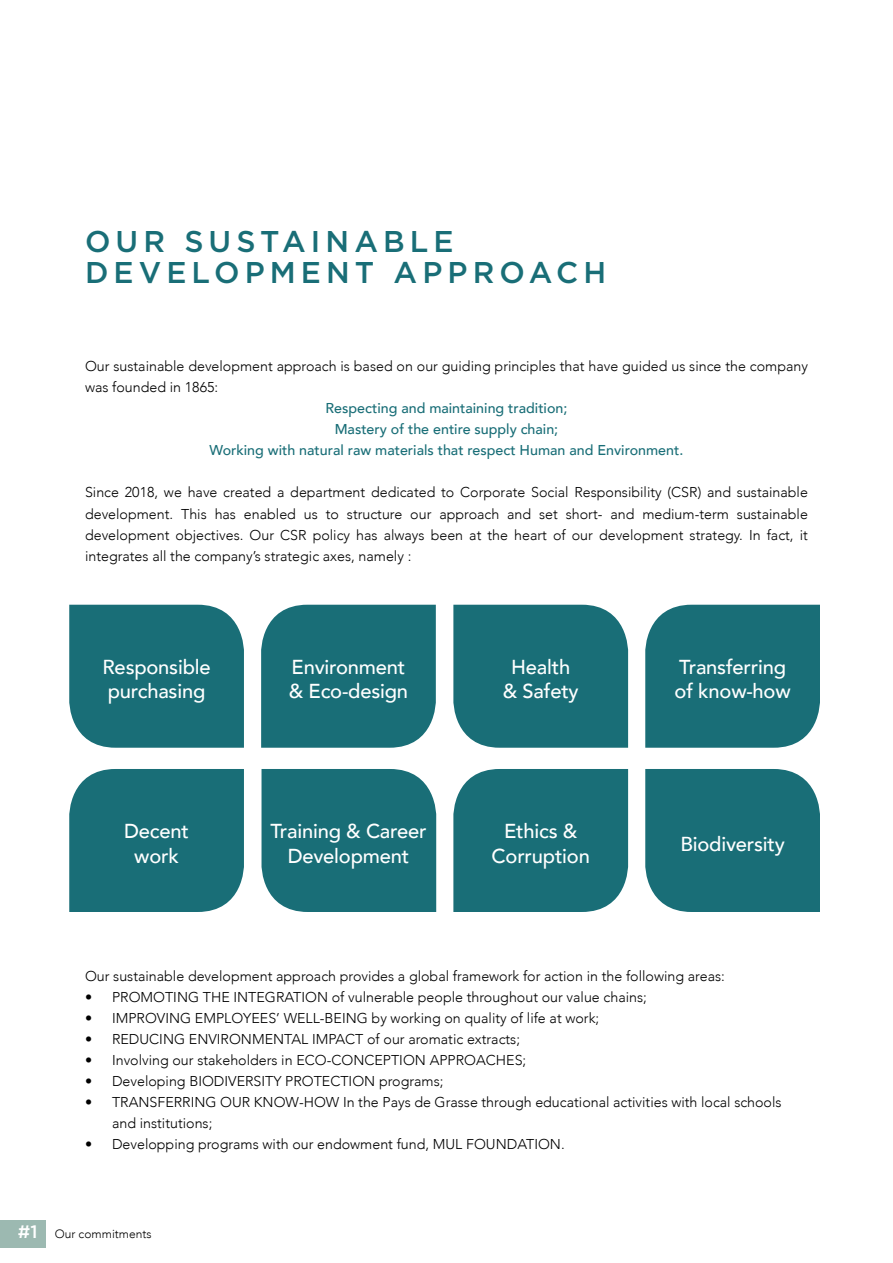
<style>
.page{position:relative;width:893px;height:1263px;background:#fff}
.page>*{position:absolute;margin:0;border:0;box-sizing:border-box;transform-origin:0 0}
.t1{font:500 30px/31.5px "Gotham";letter-spacing:.17em;color:#196e77}
.t2{font:500 20.1px/24.2px "Avenir";letter-spacing:-.01em;color:#fff;text-align:center}
.t3{font:300 14.25px/21px "Avenir";color:#000}
.t4{font:500 14.25px/21px "Avenir";color:#196e77;text-align:center}
.t5{font:300 12px "Avenir";color:#000}
.s1{font-family:"Gotham";font-weight:500;font-size:18px;color:#fff}
</style>
<div class="page">
<div style="left:0;top:1220px;width:46px;height:28px;background:#9cb9b1"></div>
<div style="left:69px;top:605px;width:175px;height:143px;background:#196e77"></div>
<div style="left:453px;top:605px;width:175px;height:143px;background:#196e77"></div>
<div style="left:261px;top:605px;width:175px;height:143px;background:#196e77"></div>
<div style="left:645px;top:605px;width:175px;height:143px;background:#196e77"></div>
<div style="left:645px;top:769px;width:175px;height:143px;background:#196e77"></div>
<div style="left:262px;top:769px;width:174px;height:143px;background:#196e77"></div>
<div style="left:69px;top:769px;width:175px;height:143px;background:#196e77"></div>
<div style="left:453px;top:769px;width:175px;height:143px;background:#196e77"></div>
<h1 class="t1" style="left:85px;top:225px;width:523px">OUR SUSTAINABLE<br>DEVELOPMENT APPROACH</h1>
<p class="t3" style="left:85px;top:356px;width:724px">Our sustainable development approach is based on our guiding principles that have guided us since the company was founded in 1865:</p>
<p class="t4" style="left:210px;top:397px;width:475px">Respecting and maintaining tradition;<br>Mastery of the entire supply chain;<br>Working with natural raw materials that respect Human and Environment.</p>
<p class="t3" style="left:85px;top:482px;width:724px;text-align:justify">Since 2018, we have created a department dedicated to Corporate Social Responsibility (CSR) and sustainable development. This has enabled us to structure our approach and set short- and medium-term sustainable development objectives. Our CSR policy has always been at the heart of our development strategy. In fact, it integrates all the company’s strategic axes, namely :</p>
<h2 class="t2" style="left:103px;top:654px;width:110px;text-align:left">Responsible purchasing</h2>
<h2 class="t2" style="left:289px;top:654px;width:121px;text-align:left">Environment &amp; Eco-design</h2>
<h2 class="t2" style="left:503px;top:654px;width:77px">Health &amp; Safety</h2>
<h2 class="t2" style="left:675px;top:654px;width:118px;text-align:left">Transferring of know-how</h2>
<h2 class="t2" style="left:124px;top:818px;width:66px">Decent work</h2>
<h2 class="t2" style="left:270px;top:818px;width:158px">Training &amp; Career<br>Development</h2>
<h2 class="t2" style="left:492px;top:818px;width:100px">Ethics &amp;<br>Corruption</h2>
<h2 class="t2" style="left:680px;top:830px;width:106px">Biodiversity</h2>
<p class="t3" style="left:85px;top:966px;width:641px">Our sustainable development approach provides a global framework for action in the following areas:</p>
<p class="t3" style="left:85px;top:987px;width:563px">• PROMOTING THE INTEGRATION of vulnerable people throughout our value chains;</p>
<p class="t3" style="left:85px;top:1008px;width:516px">• IMPROVING EMPLOYEES’ WELL-BEING by working on quality of life at work;</p>
<p class="t3" style="left:85px;top:1029px;width:437px">• REDUCING ENVIRONMENTAL IMPACT of our aromatic extracts;</p>
<p class="t3" style="left:85px;top:1050px;width:443px">• Involving our stakeholders in ECO-CONCEPTION APPROACHES;</p>
<p class="t3" style="left:85px;top:1071px;width:360px">• Developing BIODIVERSITY PROTECTION programs;</p>
<p class="t3" style="left:112px;top:1092px;width:671px;text-indent:-27px">• TRANSFERRING OUR KNOW-HOW In the Pays de Grasse through educational activities with local schools and institutions;</p>
<p class="t3" style="left:85px;top:1134px;width:481px">• Developping programs with our endowment fund, MUL FOUNDATION.</p>
<p class="t5" style="left:18px;top:1227px;width:135px"><span class="s1">#1</span> Our commitments</p>
</div>
